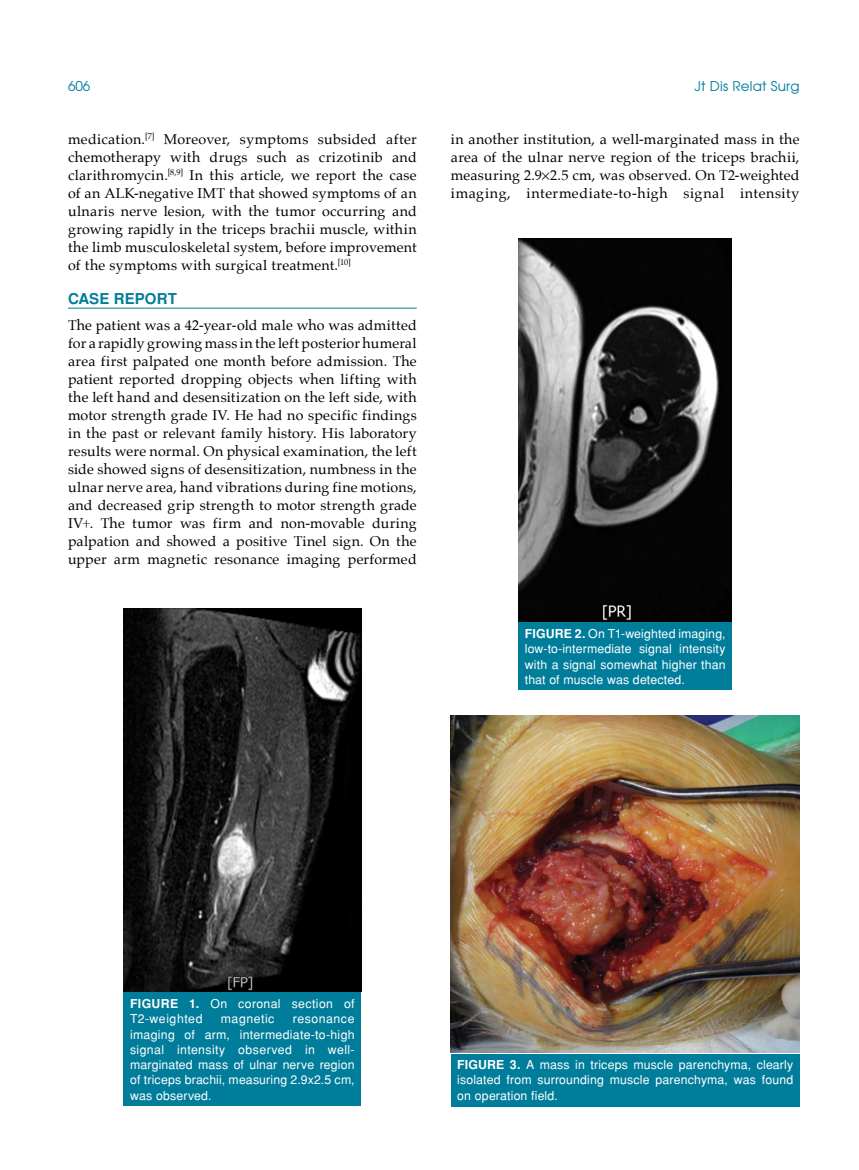
<style>
.page{position:relative;width:859px;height:1170px;background:#fff}
.page>*{position:absolute;margin:0;border:0;box-sizing:border-box;transform-origin:0 0}
.t1{font:700 15px "Helvetica Tr";letter-spacing:.005em;color:#007d9a}
.t2{font:14.25px/18px "Palatino";letter-spacing:.02em;color:#000;text-align:justify}
.t3{font:13.5px "Avant Garde Tr";letter-spacing:.015em;color:#007d9a}
.t4{font:12.3px/15.3px "Helvetica Normal Tr";letter-spacing:.015em;color:#fff;text-align:justify}
.t5{font:12.3px "Helvetica Normal Tr";letter-spacing:.045em;color:#fff}
.s1{font-family:"Helvetica Tr";font-weight:700}
</style>
<div class="page">
<hr style="left:68px;top:308px;width:349px;height:1px;background:#007d9a">
<div style="left:124px;top:992px;width:237px;height:114px;background:#007d9a"></div>
<img style="left:124px;top:608px;width:237px;height:382px">
<div style="left:518px;top:622px;width:214px;height:68px;background:#007d9a"></div>
<img style="left:518px;top:238px;width:214px;height:383px">
<div style="left:451px;top:1053px;width:349px;height:53px;background:#007d9a"></div>
<img style="left:451px;top:715px;width:349px;height:337px">
<p class="t3" style="left:68px;top:77px;width:24px">606</p>
<p class="t3" style="left:694px;top:77px;width:106px">Jt Dis Relat Surg</p>
<p class="t2" style="left:68px;top:130px;width:350px">medication.<sup>[7]</sup> Moreover, symptoms subsided after chemotherapy with drugs such as crizotinib and clarithromycin.<sup>[8,9]</sup> In this article, we report the case of an ALK-negative IMT that showed symptoms of an ulnaris nerve lesion, with the tumor occurring and growing rapidly in the triceps brachii muscle, within the limb musculoskeletal system, before improvement of the symptoms with surgical treatment.<sup>[10]</sup></p>
<p class="t1" style="left:68px;top:289px;width:110px">CASE REPORT</p>
<p class="t2" style="left:68px;top:316px;width:350px">The patient was a 42-year-old male who was admitted for a rapidly growing mass in the left posterior humeral area first palpated one month before admission. The patient reported dropping objects when lifting with the left hand and desensitization on the left side, with motor strength grade IV. He had no specific findings in the past or relevant family history. His laboratory results were normal. On physical examination, the left side showed signs of desensitization, numbness in the ulnar nerve area, hand vibrations during fine motions, and decreased grip strength to motor strength grade IV+. The tumor was firm and non-movable during palpation and showed a positive Tinel sign. On the upper arm magnetic resonance imaging performed</p>
<p class="t2" style="left:451px;top:130px;width:350px">in another institution, a well-marginated mass in the area of the ulnar nerve region of the triceps brachii, measuring 2.9 2.5 cm, was observed. On T2-weighted imaging, intermediate-to-high signal intensity</p>
<p class="t4" style="left:525px;top:626px;width:202px"><span class="s1">FIGURE 2.</span> On T1-weighted imaging, low-to-intermediate signal intensity with a signal somewhat higher than that of muscle was detected.</p>
<p class="t4" style="left:130px;top:995px;width:226px"><span class="s1">FIGURE 1.</span> On coronal section of<br>T2-weighted</p>
<p class="t5" style="left:221px;top:1011px;width:55px">magnetic</p>
<p class="t4" style="left:130px;top:1011px;width:226px;text-indent:163px">resonance imaging of arm, intermediate-to-high signal intensity observed in well&shy;marginated mass of ulnar nerve region of triceps brachii, measuring 2.9x2.5 cm, was observed.</p>
<p class="t4" style="left:457px;top:1056px;width:337px"><span class="s1">FIGURE 3.</span> A mass in triceps muscle parenchyma, clearly isolated from surrounding muscle parenchyma, was found on operation field.</p>
</div>
